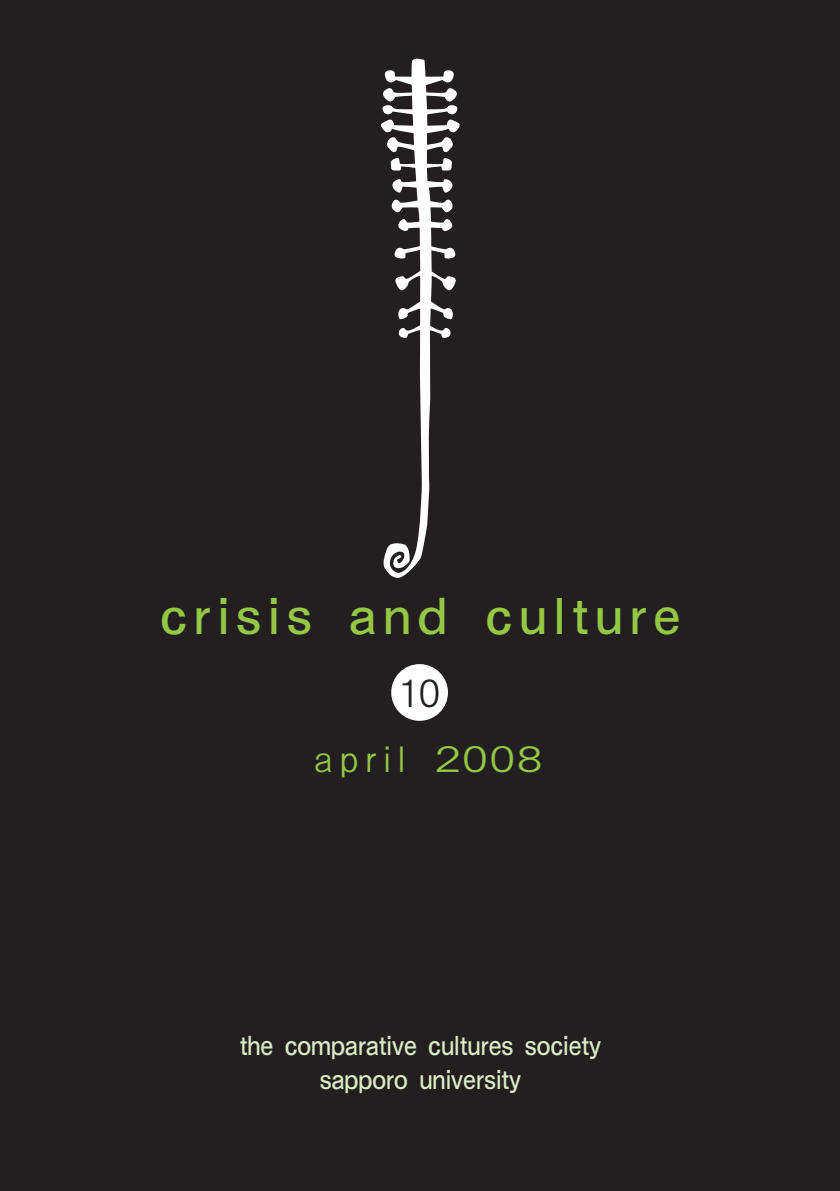
<style>
.page{position:relative;width:840px;height:1191px;background:#fff}
.page>*{position:absolute;margin:0;border:0;box-sizing:border-box;transform-origin:0 0}
.t1{font:48.2px "Rg Gothic Bd OT";letter-spacing:.145em;color:#93c844}
.t2{font:36.2px "Rg Gothic Md OT";color:#231f20}
.t3{font:34px "Rg Gothic Md OT";letter-spacing:.2em;color:#93c844}
.t4{font:25.6px/34px "Rg Gothic Bd OT";color:#dbebc4;text-align:center;scale:.9 1}
</style>
<div class="page">
<div style="left:0;top:0;width:839px;height:1191px;background:#231f20"></div>
<div style="left:391px;top:664px;width:56px;height:57px;background:#fff;border-radius:50%"></div>
<svg style="left:381px;top:58px;width:79px;height:520px"></svg>
<h1 class="t1" style="left:160px;top:591px;width:521px">crisis and culture</h1>
<h2 class="t2" style="left:399px;top:674px;width:42px">10</h2>
<h3 class="t3" style="left:313px;top:741px;width:229px">april 2008</h3>
<p class="t4" style="left:239px;top:1029px;width:403px">the comparative cultures society sapporo university</p>
</div>
